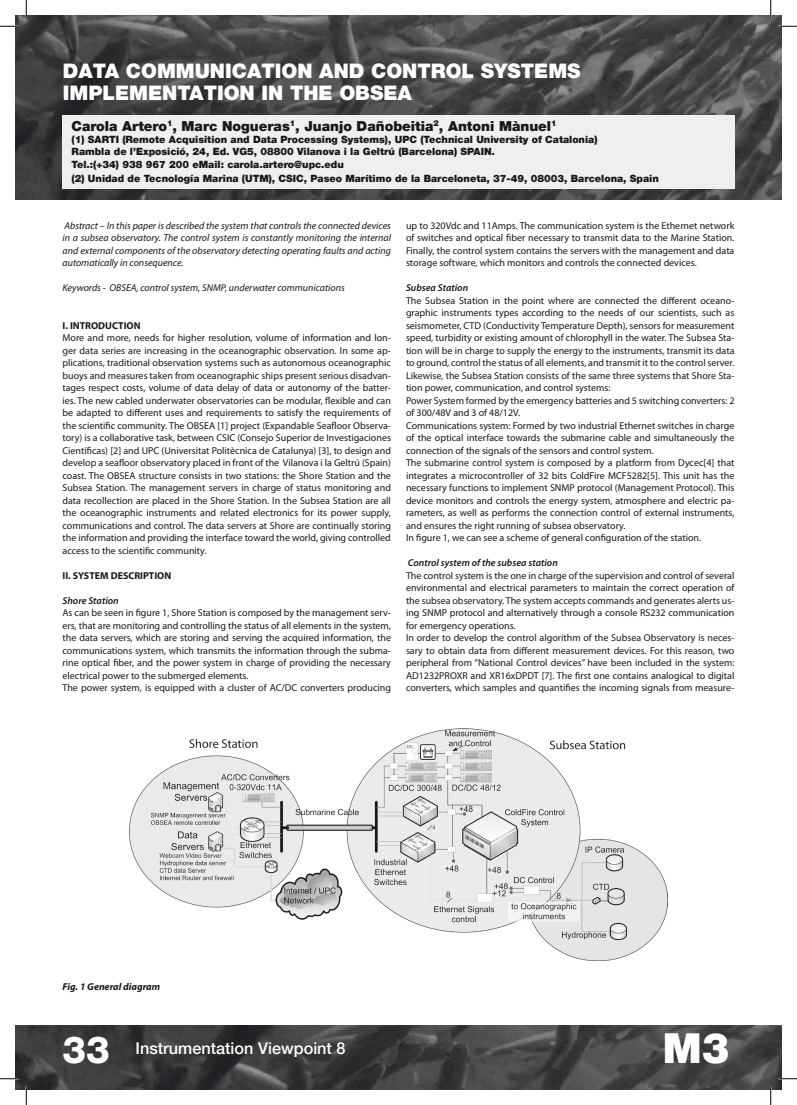
<style>
.page{position:relative;width:797px;height:1105px;background:#fff}
.page>*{position:absolute;margin:0;border:0;box-sizing:border-box;transform-origin:0 0}
.t1{font:900 41.25px "Helvetica Neue LT";color:#fff}
.t2{font:800 37.5px "Helvetica Neue LT";color:#fff}
.t3{font:900 20px "Helvetica Neue LT";color:#fff}
.t4{font:500 16.25px "Helvetica Neue LT";color:#fff}
.t5{font:900 13.75px "Helvetica Neue LT";color:#1a171c}
.t6{font:10px/12.5px "Myriad Pro";color:#1a171c}
.t7{font:900 10px/12px "Helvetica Neue LT";color:#1a171c}
.t8{font:italic 10px/12.5px "Myriad Pro";color:#1a171c;text-align:justify}
.t9{font:italic 600 10px "Myriad Pro";color:#1a171c}
.t10{font:700 10px "Myriad Pro";color:#1a171c}
.t11{font:italic 700 10px "Myriad Pro";color:#1a171c}
</style>
<div class="page">
<img style="left:16px;top:16px;width:765px;height:183px">
<img style="left:16px;top:1026px;width:765px;height:63px">
<div style="left:63px;top:115px;width:672px;height:73px;background:#eeefef"></div>
<img style="left:129px;top:728px;width:539px;height:233px">
<svg style="left:0;top:25px;width:19px;height:2px"></svg>
<svg style="left:778px;top:25px;width:19px;height:2px"></svg>
<svg style="left:0;top:1078px;width:19px;height:1px"></svg>
<svg style="left:778px;top:1078px;width:19px;height:1px"></svg>
<svg style="left:25px;top:0;width:2px;height:19px"></svg>
<svg style="left:25px;top:1086px;width:2px;height:19px"></svg>
<svg style="left:770px;top:0;width:1px;height:19px"></svg>
<svg style="left:770px;top:1086px;width:1px;height:19px"></svg>
<h3 class="t3" style="left:63px;top:59px;width:31px">Data</h3>
<h3 class="t3" style="left:126px;top:59px;width:83px">communication</h3>
<h3 class="t3" style="left:319px;top:59px;width:16px">and</h3>
<h3 class="t3" style="left:371px;top:59px;width:16px">control</h3>
<h3 class="t3" style="left:481px;top:59px;width:15px">syste</h3>
<h3 class="t3" style="left:548px;top:59px;width:32px">ms</h3>
<h3 class="t3" style="left:63px;top:81px;width:40px">imple</h3>
<h3 class="t3" style="left:129px;top:81px;width:33px">mentation</h3>
<h3 class="t3" style="left:261px;top:81px;width:44px">in the</h3>
<h3 class="t3" style="left:339px;top:81px;width:74px">OBSEA</h3>
<h3 class="t5" style="left:72px;top:117px;width:486px">Carola Artero<sup>1</sup>, Marc Nogueras<sup>1</sup>, Juanjo Dañobeitia<sup>2</sup>, Antoni Mànuel<sup>1</sup></h3>
<p class="t7" style="left:72px;top:133px;width:527px">(1) SARTI (Remote Acquisition and Data Processing Systems), UPC (Technical University of Catalonia)<br>Rambla de l’Exposició, 24, Ed. VG5, 08800 Vilanova i la Geltrú (Barcelona) SPAIN.</p>
<p class="t7" style="left:72px;top:158px;width:588px;line-height:13.8px">Tel.:(+34) 938 967 200 eMail: carola.artero@upc.edu<br>(2) Unidad de Tecnología Marina (UTM), CSIC, Paseo Marítimo de la Barceloneta, 37-49, 08003, Barcelona, Spain</p>
<p class="t8" style="left:62px;top:219px;width:330px">Abstract – In this paper is described the system that controls the connected devices in a subsea observatory. The control system is constantly monitoring the internal and external components of the observatory detecting operating faults and acting automatically in consequence.</p>
<p class="t8" style="left:62px;top:281px;width:284px">Keywords - OBSEA, control system, SNMP, underwater communications</p>
<p class="t10" style="left:62px;top:319px;width:80px">I. INTRODUCTION</p>
<p class="t6" style="left:62px;top:331px;width:330px;text-align:justify">More and more, needs for higher resolution, volume of information and lon&shy;ger data series are increasing in the oceanographic observation. In some ap&shy;plications, traditional observation systems such as autonomous oceanographic buoys and measures taken from oceanographic ships present serious disadvan&shy;tages respect costs, volume of data delay of data or autonomy of the batter&shy;ies. The new cabled underwater observatories can be modular, flexible and can be adapted to different uses and requirements to satisfy the requirements of the scientific community. The OBSEA [1] project (Expandable Seafloor Observa&shy;tory) is a collaborative task, between CSIC (Consejo Superior de Investigaciones Científicas) [2] and UPC (Universitat Politècnica de Catalunya) [3], to design and develop a seafloor observatory placed in front of the Vilanova i la Geltrú (Spain) coast. The OBSEA structure consists in two stations: the Shore Station and the Subsea Station. The management servers in charge of status monitoring and data recollection are placed in the Shore Station. In the Subsea Station are all the oceanographic instruments and related electronics for its power supply, communications and control. The data servers at Shore are continually storing the information and providing the interface toward the world, giving controlled access to the scientific community.</p>
<p class="t10" style="left:62px;top:569px;width:110px">II. SYSTEM DESCRIPTION</p>
<p class="t9" style="left:62px;top:594px;width:58px">Shore Station</p>
<p class="t6" style="left:62px;top:606px;width:330px">As can be seen in figure 1, Shore Station is composed by the management serv&shy;ers, that are monitoring and controlling the status of all elements in the system, the data servers, which are storing and serving the acquired information, the communications system, which transmits the information through the subma&shy;rine optical fiber, and the power system in charge of providing the necessary electrical power to the submerged elements.<br>The power system, is equipped with a cluster of AC/DC converters producing</p>
<p class="t6" style="left:406px;top:219px;width:330px;text-align:justify">up to 320Vdc and 11Amps. The communication system is the Ethernet network of switches and optical fiber necessary to transmit data to the Marine Station.<br>Finally, the control system contains the servers with the management and data storage software, which monitors and controls the connected devices.</p>
<p class="t9" style="left:406px;top:281px;width:64px">Subsea Station</p>
<p class="t6" style="left:406px;top:294px;width:330px">The Subsea Station in the point where are connected the different oceano&shy;graphic instruments types according to the needs of our scientists, such as seismometer, CTD (Conductivity Temperature Depth), sensors for measurement speed, turbidity or existing amount of chlorophyll in the water. The Subsea Sta&shy;tion will be in charge to supply the energy to the instruments, transmit its data to ground, control the status of all elements, and transmit it to the control server.<br>Likewise, the Subsea Station consists of the same three systems that Shore Sta&shy;tion power, communication, and control systems:<br>Power System formed by the emergency batteries and 5 switching converters: 2 of 300/48V and 3 of 48/12V.<br>Communications system: Formed by two industrial Ethernet switches in charge of the optical interface towards the submarine cable and simultaneously the connection of the signals of the sensors and control system.<br>The submarine control system is composed by a platform from Dycec[4] that integrates a microcontroller of 32 bits ColdFire MCF5282[5]. This unit has the necessary functions to implement SNMP protocol (Management Protocol). This device monitors and controls the energy system, atmosphere and electric pa&shy;rameters, as well as performs the connection control of external instruments, and ensures the right running of subsea observatory.<br>In figure 1, we can see a scheme of general configuration of the station.</p>
<p class="t9" style="left:408px;top:556px;width:151px">Control system of the subsea station</p>
<p class="t6" style="left:406px;top:569px;width:330px">The control system is the one in charge of the supervision and control of several environmental and electrical parameters to maintain the correct operation of the subsea observatory. The system accepts commands and generates alerts us&shy;ing SNMP protocol and alternatively through a console RS232 communication for emergency operations.<br>In order to develop the control algorithm of the Subsea Observatory is neces&shy;sary to obtain data from different measurement devices. For this reason, two peripheral from “National Control devices” have been included in the system:<br>AD1232PROXR and XR16xDPDT [7]. The first one contains analogical to digital converters, which samples and quantifies the incoming signals from measure-</p>
<p class="t11" style="left:62px;top:980px;width:99px">Fig. 1 General diagram</p>
<h2 class="t2" style="left:62px;top:1027px;width:49px">33</h2>
<h3 class="t4" style="left:135px;top:1039px;width:211px">Instrumentation Viewpoint 8</h3>
<h1 class="t1" style="left:662px;top:1024px;width:68px">m3</h1>
</div>
